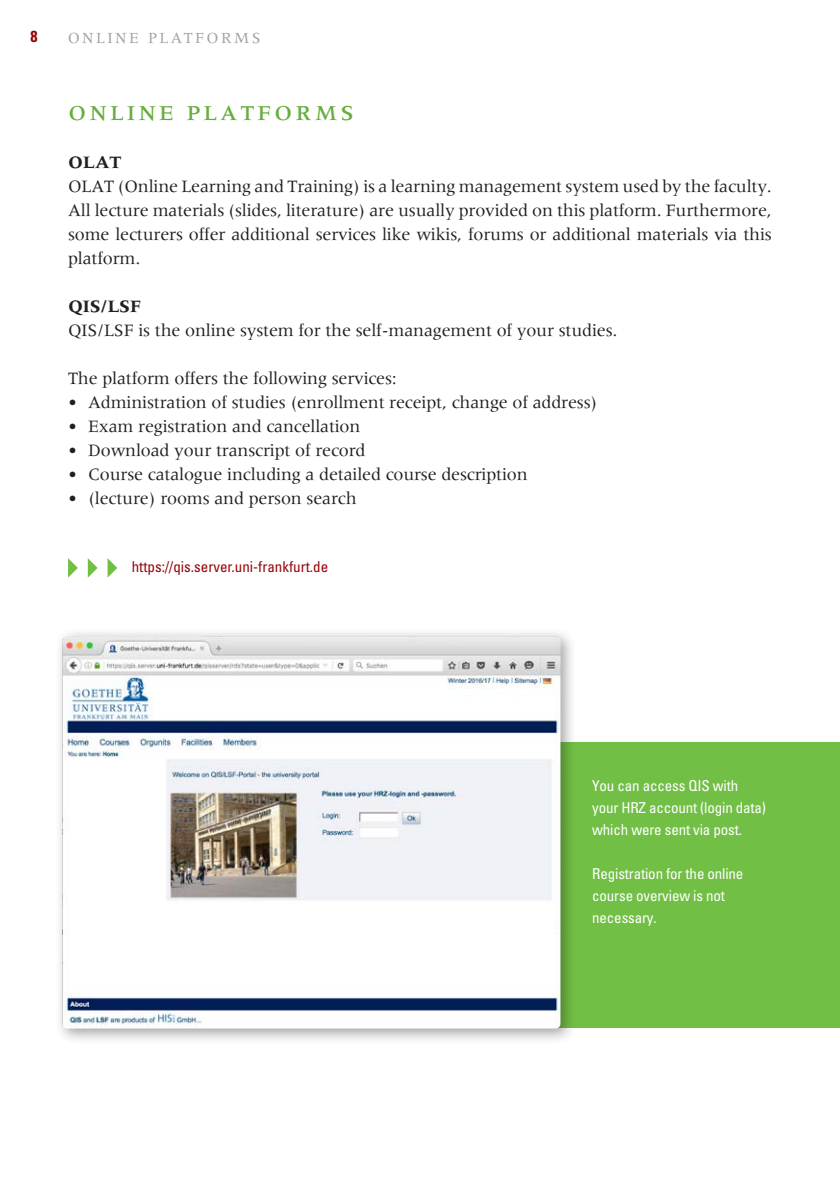
<style>
.page{position:relative;width:840px;height:1191px;background:#fff}
.page>*{position:absolute;margin:0;border:0;box-sizing:border-box;transform-origin:0 0}
.t1{font:500 22px "Meridien";letter-spacing:.15em;color:#66ae3d}
.t2{font:18px/24px "Meridien";letter-spacing:-.01em;color:#231f20;text-align:justify}
.t3{font:700 18px "Meridien";letter-spacing:-.01em;color:#231f20}
.t4{font:16px "Meridien";letter-spacing:.15em;color:#a0a29e}
.t5{font:700 condensed 16px "Univers";color:#940408}
.t6{font:condensed 15px/22px "Univers";letter-spacing:-.01em;color:#fff}
.t7{font:condensed 15px "Univers";color:#940408}
</style>
<div class="page">
<div style="left:502px;top:742px;width:337px;height:286px;background:#71bf44"></div>
<div style="left:54px;top:628px;width:522px;height:417px;background:#231f20;opacity:.4"></div>
<img style="left:62px;top:636px;width:498px;height:392px">
<p class="t5" style="left:30px;top:27px;width:9px">8</p>
<p class="t4" style="left:68px;top:29px;width:194px">ONLINE PLATFORMS</p>
<p class="t1" style="left:68px;top:101px;width:287px">ONLINE PLATFORMS</p>
<p class="t3" style="left:68px;top:152px;width:55px">OLAT</p>
<p class="t2" style="left:68px;top:174px;width:705px">OLAT (Online Learning and Training) is a learning management system used by the faculty.<br>All lecture materials (slides, literature) are usually provided on this platform. Furthermore, some lecturers offer additional services like wikis, forums or additional materials via this platform.</p>
<p class="t3" style="left:68px;top:296px;width:74px">QIS/LSF</p>
<p class="t2" style="left:68px;top:318px;width:550px">QIS/LSF is the online system for the self-management of your studies.</p>
<p class="t2" style="left:68px;top:366px;width:330px">The platform offers the following services:</p>
<p class="t2" style="left:68px;top:390px;width:530px">• Administration of studies (enrollment receipt, change of address)</p>
<p class="t2" style="left:68px;top:414px;width:294px">• Exam registration and cancellation</p>
<p class="t2" style="left:68px;top:438px;width:299px">• Download your transcript of record</p>
<p class="t2" style="left:68px;top:462px;width:461px">• Course catalogue including a detailed course description</p>
<p class="t2" style="left:68px;top:486px;width:290px">• (lecture) rooms and person search</p>
<p class="t7" style="left:132px;top:557px;width:198px">https://qis.server.uni-frankfurt.de</p>
<p class="t6" style="left:592px;top:774px;width:175px">You can access QIS with your HRZ account (login data) which were sent via post.</p>
<p class="t6" style="left:592px;top:862px;width:153px">Registration for the online course overview is not necessary.</p>
</div>
